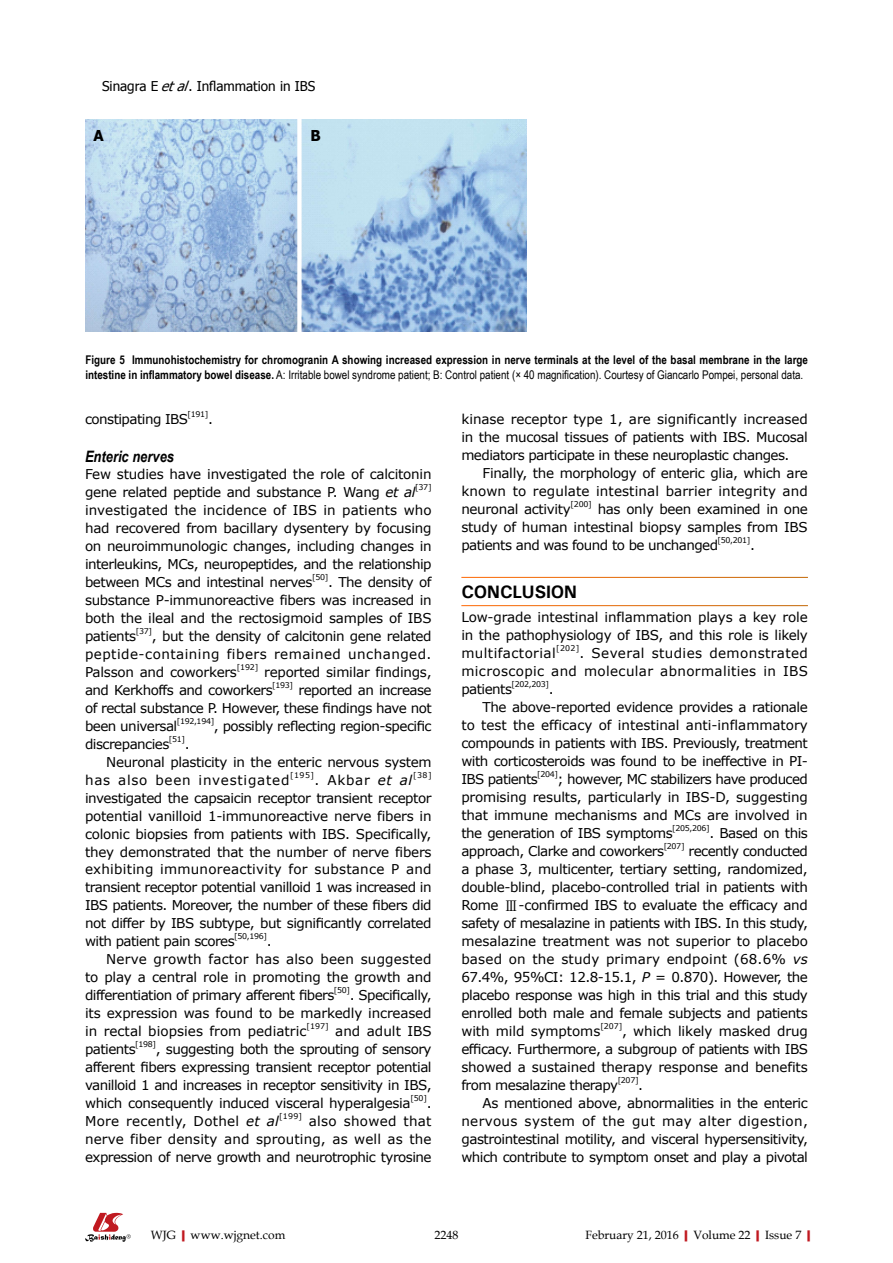
<style>
.page{position:relative;width:893px;height:1263px;background:#fff}
.page>*{position:absolute;margin:0;border:0;box-sizing:border-box;transform-origin:0 0}
.t1{font:700 18px "Univers";letter-spacing:-.01em;color:#000}
.t2{font:italic 700 15.75px "Arial Narrow";color:#000}
.t3{font:700 15px "Tahoma";color:#000}
.t4{font:13.5px/18px "Verdana";letter-spacing:-.03em;color:#000;text-align:justify}
.t5{font:13.5px "Verdana";color:#000}
.t6{font:13.5px "Verdana";letter-spacing:-.005em;color:#000}
.t7{font:13.5px "Verdana";letter-spacing:.01em;color:#000}
.t8{font:13.5px "Verdana";letter-spacing:-.01em;color:#000}
.t9{font:13.5px "Verdana";letter-spacing:.025em;color:#000}
.t10{font:13.5px "Verdana";letter-spacing:.015em;color:#000}
.t11{font:13.5px "Tahoma";color:#000}
.t12{font:13.5px "Verdana";letter-spacing:.055em;color:#000}
.t13{font:13.5px "Verdana";letter-spacing:.02em;color:#000}
.t14{font:13.5px "Verdana";letter-spacing:.005em;color:#000}
.t15{font:700 12px/15px "Arial Narrow";letter-spacing:.005em;color:#000}
.t16{font:12px "Book Antiqua";color:#000}
.t17{font:7.8px "Verdana";letter-spacing:-.04em;color:#000}
.s1{font-style:italic}
.s2{font-weight:400}
.s3{font-family:"Koz Min Pro";font-size:14.25px}
.s4{font-weight:700;color:#c01920}
</style>
<div class="page">
<svg style="left:85px;top:1213px;width:46px;height:29px"></svg>
<img style="left:85px;top:119px;width:442px;height:213px">
<div style="left:297px;top:118px;width:5px;height:214px;background:#fff"></div>
<p class="t11" style="left:102px;top:77px;width:215px">Sinagra E <span class="s1">etal</span>. Inflammation in IBS</p>
<p class="t3" style="left:94px;top:125px;width:12px">A</p>
<p class="t3" style="left:310px;top:125px;width:12px">B</p>
<p class="t15" style="left:85px;top:351px;width:724px">Figure 5 Immunohistochemistry for chromogranin A showing increased expression in nerve terminals at the level of the basal membrane in the large intestine in inflammatory bowel disease. <span class="s2">A: Irritable bowel syndrome patient; B: Control patient (× 40 magnification). Courtesy of Giancarlo Pompei, personal data.</span></p>
<p class="t4" style="left:85px;top:409px;width:105px">constipating IBS</p>
<p class="t17" style="left:188px;top:409px;width:22px">[191]</p>
<p class="t4" style="left:208px;top:409px;width:6px">.</p>
<p class="t2" style="left:85px;top:445px;width:91px">Enteric nerves</p>
<p class="t4" style="left:85px;top:465px;width:348px">Few studies have investigated the role of calcitonin gene related peptide and substance P. Wang <span class="s1">et al</span></p>
<p class="t17" style="left:415px;top:482px;width:18px">[37]</p>
<p class="t4" style="left:85px;top:501px;width:348px">investigated the incidence of IBS in patients who had recovered from bacillary dysentery by focusing on neuroimmunologic changes, including changes in interleukins, MCs, neuropeptides, and the relationship between MCs and intestinal nerves</p>
<p class="t17" style="left:312px;top:572px;width:18px">[50]</p>
<p class="t4" style="left:85px;top:573px;width:348px;text-indent:243px">. The density of substance P-immunoreactive fibers was increased in both the ileal and the rectosigmoid samples of IBS patients</p>
<p class="t17" style="left:136px;top:626px;width:18px">[37]</p>
<p class="t4" style="left:85px;top:627px;width:348px;text-indent:67px">, but the density of calcitonin gene related peptide-containing fibers remained unchanged.<br>Palsson and coworkers</p>
<p class="t17" style="left:237px;top:662px;width:23px">[192]</p>
<p class="t4" style="left:85px;top:663px;width:348px;text-indent:179px">reported similar findings, and Kerkhoffs and coworkers</p>
<p class="t17" style="left:272px;top:680px;width:22px">[193]</p>
<p class="t4" style="left:85px;top:681px;width:348px;text-indent:213px">reported an increase of rectal substance P. However, these findings have not been universal</p>
<p class="t17" style="left:177px;top:716px;width:39px">[192,194]</p>
<p class="t4" style="left:214px;top:717px;width:219px">, possibly reflecting region-specific</p>
<p class="t4" style="left:85px;top:735px;width:86px">discrepancies</p>
<p class="t17" style="left:169px;top:734px;width:18px">[51]</p>
<p class="t4" style="left:185px;top:735px;width:6px">.</p>
<p class="t4" style="left:106px;top:753px;width:327px">Neuronal plasticity in the enteric nervous system</p>
<p class="t12" style="left:85px;top:771px;width:206px">has also been investigated</p>
<p class="t17" style="left:290px;top:770px;width:25px">[195]</p>
<p class="t4" style="left:315px;top:771px;width:99px">. Akbar <span class="s1">et al</span></p>
<p class="t17" style="left:413px;top:770px;width:20px">[38]</p>
<p class="t4" style="left:85px;top:789px;width:348px">investigated the capsaicin receptor transient receptor potential vanilloid 1-immunoreactive nerve fibers in colonic biopsies from patients with IBS. Specifically, they demonstrated that the number of nerve fibers exhibiting immunoreactivity for substance P and transient receptor potential vanilloid 1 was increased in IBS patients. Moreover, the number of these fibers did not differ by IBS subtype, but significantly correlated with patient pain scores</p>
<p class="t17" style="left:234px;top:931px;width:34px">[50,196]</p>
<p class="t4" style="left:267px;top:932px;width:6px">.</p>
<p class="t10" style="left:106px;top:950px;width:327px">Nerve growth factor has also been suggested</p>
<p class="t8" style="left:85px;top:968px;width:348px">to play a central role in promoting the growth and</p>
<p class="t4" style="left:85px;top:985px;width:251px">differentiation of primary afferent fibers</p>
<p class="t17" style="left:334px;top:985px;width:18px">[50]</p>
<p class="t4" style="left:85px;top:985px;width:348px;text-indent:265px">. Specifically, its expression was found to be markedly increased in rectal biopsies from pediatric</p>
<p class="t17" style="left:307px;top:1021px;width:24px">[197]</p>
<p class="t14" style="left:335px;top:1022px;width:98px">and adult IBS</p>
<p class="t4" style="left:85px;top:1039px;width:52px">patients</p>
<p class="t17" style="left:135px;top:1039px;width:22px">[198]</p>
<p class="t4" style="left:85px;top:1039px;width:348px;text-indent:71px">, suggesting both the sprouting of sensory afferent fibers expressing transient receptor potential vanilloid 1 and increases in receptor sensitivity in IBS, which consequently induced visceral hyperalgesia</p>
<p class="t17" style="left:410px;top:1093px;width:18px">[50]</p>
<p class="t4" style="left:427px;top:1093px;width:6px">.</p>
<p class="t13" style="left:85px;top:1112px;width:195px">More recently, Dothel <span class="s1">et al</span></p>
<p class="t17" style="left:279px;top:1111px;width:24px">[199]</p>
<p class="t4" style="left:85px;top:1111px;width:348px;text-indent:224px">also showed that nerve fiber density and sprouting, as well as the expression of nerve growth and neurotrophic tyrosine</p>
<p class="t6" style="left:461px;top:410px;width:348px">kinase receptor type 1, are significantly increased</p>
<p class="t4" style="left:461px;top:427px;width:348px">in the mucosal tissues of patients with IBS. Mucosal</p>
<p class="t4" style="left:461px;top:445px;width:330px">mediators participate in these neuroplastic changes.</p>
<p class="t4" style="left:483px;top:463px;width:327px">Finally, the morphology of enteric glia, which are</p>
<p class="t7" style="left:461px;top:482px;width:348px">known to regulate intestinal barrier integrity and</p>
<p class="t4" style="left:461px;top:499px;width:111px">neuronal activity</p>
<p class="t17" style="left:570px;top:499px;width:23px">[200]</p>
<p class="t4" style="left:461px;top:499px;width:348px;text-indent:136px">has only been examined in one study of human intestinal biopsy samples from IBS patients and was found to be unchanged</p>
<p class="t17" style="left:717px;top:535px;width:34px">[50,201]</p>
<p class="t4" style="left:750px;top:535px;width:6px">.</p>
<p class="t1" style="left:461px;top:580px;width:117px">CONCLUSION</p>
<p class="t4" style="left:461px;top:607px;width:348px">Low-grade intestinal inflammation plays a key role in the pathophysiology of IBS, and this role is likely multifactorial</p>
<p class="t17" style="left:556px;top:643px;width:25px">[202]</p>
<p class="t4" style="left:461px;top:643px;width:348px;text-indent:118px">. Several studies demonstrated microscopic and molecular abnormalities in IBS patients</p>
<p class="t17" style="left:511px;top:679px;width:39px">[202,203]</p>
<p class="t4" style="left:549px;top:679px;width:6px">.</p>
<p class="t4" style="left:483px;top:697px;width:327px">The above-reported evidence provides a rationale</p>
<p class="t5" style="left:461px;top:716px;width:348px">to test the efficacy of intestinal anti-inflammatory</p>
<p class="t4" style="left:461px;top:733px;width:348px">compounds in patients with IBS. Previously, treatment</p>
<p class="t4" style="left:461px;top:751px;width:348px">with corticosteroids was found to be ineffective in PI-</p>
<p class="t4" style="left:461px;top:769px;width:78px">IBS patients</p>
<p class="t17" style="left:537px;top:769px;width:22px">[204]</p>
<p class="t4" style="left:461px;top:769px;width:348px;text-indent:96px">; however, MC stabilizers have produced promising results, particularly in IBS-D, suggesting that immune mechanisms and MCs are involved in the generation of IBS symptoms</p>
<p class="t17" style="left:672px;top:823px;width:39px">[205,206]</p>
<p class="t4" style="left:709px;top:823px;width:100px">. Based on this</p>
<p class="t4" style="left:461px;top:841px;width:204px">approach, Clarke and coworkers</p>
<p class="t17" style="left:664px;top:841px;width:22px">[207]</p>
<p class="t4" style="left:461px;top:841px;width:348px;text-indent:227px">recently conducted a phase 3, multicenter, tertiary setting, randomized, double-blind, placebo-controlled trial in patients with Rome <span class="s3">Ⅲ</span>-confirmed IBS to evaluate the efficacy and safety of mesalazine in patients with IBS. In this study, mesalazine treatment was not superior to placebo based on the study primary endpoint (68.6% <span class="s1">vs </span>67.4%, 95%CI: 12.8-15.1, <span class="s1">P</span> = 0.870). However, the placebo response was high in this trial and this study enrolled both male and female subjects and patients with mild symptoms</p>
<p class="t17" style="left:600px;top:1021px;width:23px">[207]</p>
<p class="t4" style="left:461px;top:1021px;width:348px;text-indent:161px">, which likely masked drug efficacy. Furthermore, a subgroup of patients with IBS showed a sustained therapy response and benefits from mesalazine therapy</p>
<p class="t17" style="left:618px;top:1075px;width:22px">[207]</p>
<p class="t4" style="left:638px;top:1075px;width:6px">.</p>
<p class="t4" style="left:483px;top:1093px;width:327px">As mentioned above, abnormalities in the enteric</p>
<p class="t9" style="left:461px;top:1112px;width:348px">nervous system of the gut may alter digestion,</p>
<p class="t4" style="left:461px;top:1129px;width:348px">gastrointestinal motility, and visceral hypersensitivity,</p>
<p class="t4" style="left:461px;top:1147px;width:348px">which contribute to symptom onset and play a pivotal</p>
<p class="t16" style="left:151px;top:1226px;width:136px">WJG<span class="s4">|</span>www.wjgnet.com</p>
<p class="t16" style="left:434px;top:1226px;width:25px">2248</p>
<p class="t16" style="left:585px;top:1226px;width:232px">February 21, 2016<span class="s4">|</span>Volume 22<span class="s4">|</span>Issue 7<span class="s4">|</span></p>
</div>
